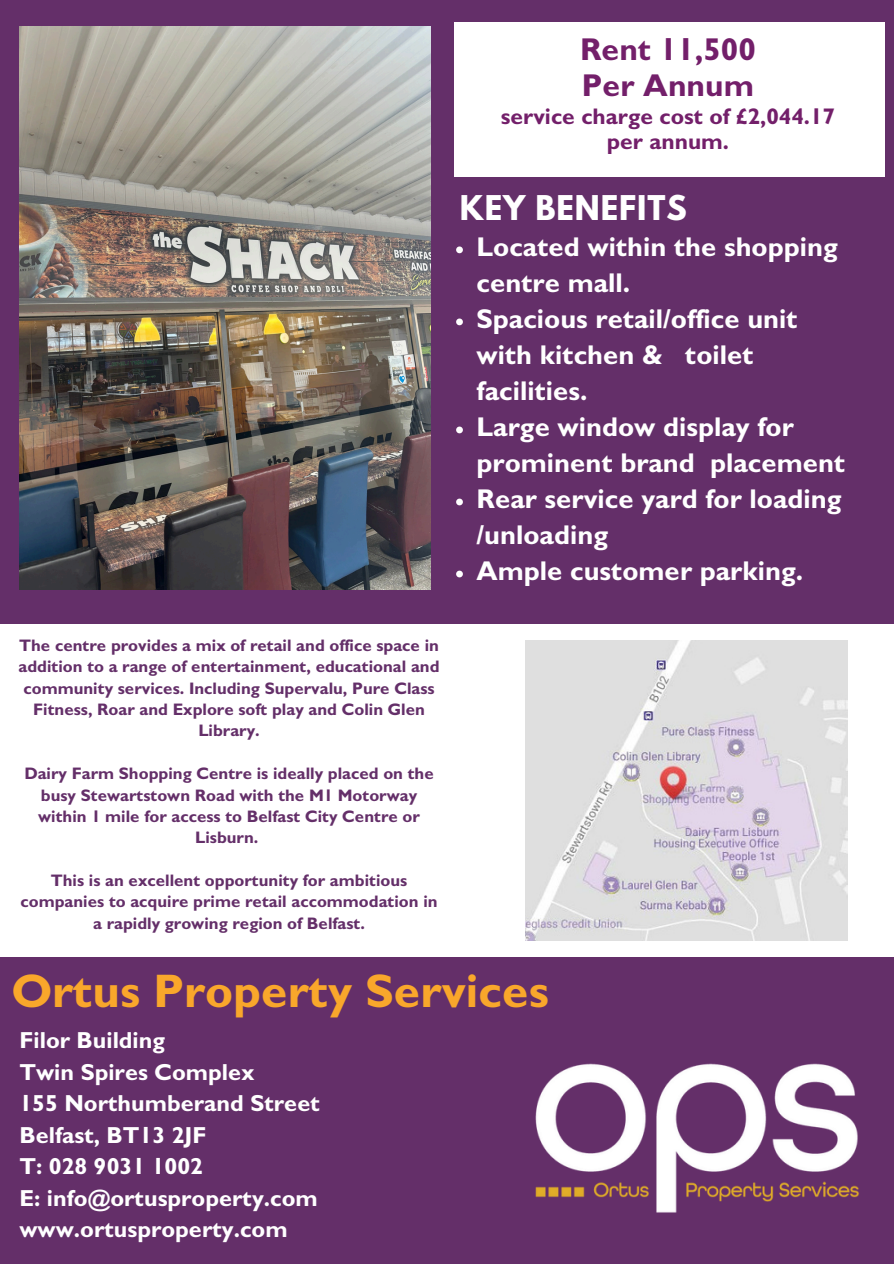
<style>
.page{position:relative;width:894px;height:1264px;background:#fff}
.page>*{position:absolute;margin:0;border:0;box-sizing:border-box;transform-origin:0 0}
.t1{font:700 47.25px "Gill Sans";color:#f9a72b}
.t2{font:700 31.65px/36px "Gill Sans";color:#731f6a}
.t3{font:700 30.15px "League Spartan";letter-spacing:.03em;color:#fff}
.t4{font:700 27.3px/36px "Gill Sans";color:#fff}
.t5{font:700 23.25px/31.5px "Gill Sans";color:#fff}
.t6{font:700 22.65px/24.8px "Gill Sans";color:#731f6a;text-align:center}
.t7{font:700 16.8px/21.3px "Gill Sans";color:#642f69;text-align:center}
</style>
<div class="page">
<div style="left:0;top:0;width:893px;height:1263px;background:#642f69"></div>
<div style="left:0;top:624px;width:893px;height:332px;background:#fff"></div>
<img style="left:19px;top:27px;width:411px;height:562px">
<img style="left:535px;top:1063px;width:324px;height:150px">
<div style="left:454px;top:23px;width:219px;height:153px;background:#fff"></div>
<div style="left:665px;top:23px;width:219px;height:153px;background:#fff"></div>
<img style="left:525px;top:640px;width:322px;height:300px">
<svg style="left:456px;top:246px;width:7px;height:7px"></svg>
<svg style="left:456px;top:318px;width:7px;height:7px"></svg>
<svg style="left:456px;top:426px;width:7px;height:7px"></svg>
<svg style="left:456px;top:498px;width:7px;height:7px"></svg>
<svg style="left:456px;top:570px;width:7px;height:7px"></svg>
<h1 class="t2" style="left:580px;top:36px;width:177px">Rent 11,500<br>Per Annum</h1>
<h1 class="t6" style="left:500px;top:107px;width:335px">service charge cost of £2,044.17 per annum.</h1>
<p class="t3" style="left:460px;top:193px;width:228px">KEY BENEFITS</p>
<p class="t7" style="left:19px;top:637px;width:422px">The centre provides a mix of retail and office space in addition to a range of entertainment, educational and community services. Including Supervalu, Pure Class Fitness, Roar and Explore soft play and Colin Glen Library.</p>
<p class="t7" style="left:24px;top:765px;width:411px">Dairy Farm Shopping Centre is ideally placed on the busy Stewartstown Road with the M1 Motorway within 1 mile for access to Belfast City Centre or Lisburn.</p>
<p class="t7" style="left:20px;top:872px;width:418px">This is an excellent opportunity for ambitious companies to acquire prime retail accommodation in a rapidly growing region of Belfast.</p>
<h4 class="t4" style="left:476px;top:232px;width:363px">Located within the shopping centre mall.</h4>
<p class="t4" style="left:476px;top:304px;width:322px">Spacious retail/office unit with kitchen &amp; toilet facilities.</p>
<p class="t4" style="left:476px;top:412px;width:370px">Large window display for prominent brand placement</p>
<p class="t4" style="left:476px;top:484px;width:366px">Rear service yard for loading /unloading</p>
<p class="t4" style="left:476px;top:556px;width:328px">Ample customer parking.</p>
<p class="t1" style="left:12px;top:974px;width:538px">Ortus Property Services</p>
<h2 class="t5" style="left:19px;top:1028px;width:302px">Filor Building<br>Twin Spires Complex<br>155 Northumberand Street<br>Belfast, BT13 2JF<br>T: 028 9031 1002<br>E: info@ortusproperty.com www.ortusproperty.com</h2>
</div>
